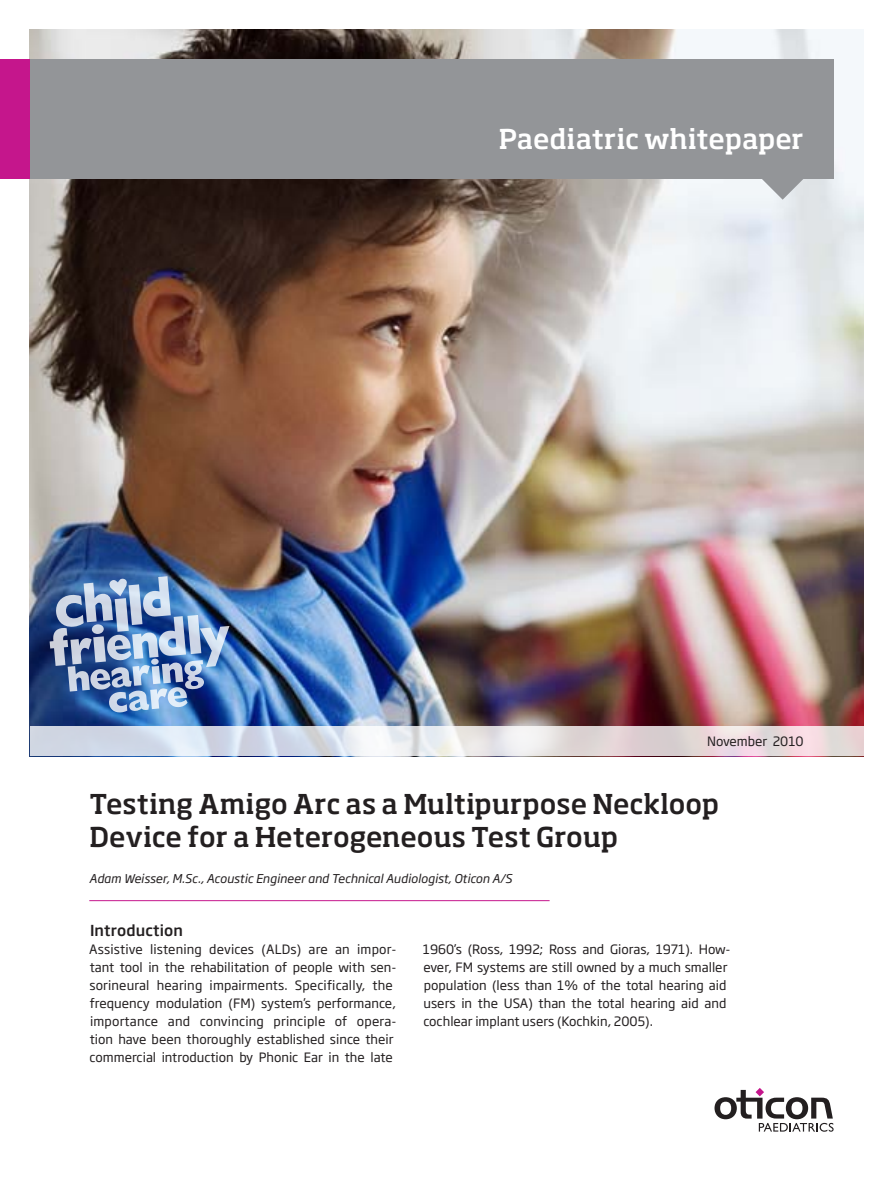
<style>
.page{position:relative;width:893px;height:1191px;background:#fff}
.page>*{position:absolute;margin:0;border:0;box-sizing:border-box;transform-origin:0 0}
.t1{font:500 27px/33px "Soho Pro";letter-spacing:-.005em;color:#231f20}
.t2{font:500 27px "Soho Pro";letter-spacing:-.005em;color:#fff}
.t3{font:500 15px "Soho Gothic Pro";letter-spacing:.005em;color:#231f20}
.t4{font:12.75px/18px "Soho Gothic Pro";color:#231f20}
.t5{font:italic 12px "Soho Gothic Pro";color:#231f20}
</style>
<div class="page">
<img style="left:30px;top:30px;width:833px;height:696px">
<svg style="left:30px;top:726px;width:833px;height:30px;background:#e0dde4"></svg>
<hr style="left:89px;top:900px;width:461px;height:1px;background:#c5168c">
<div style="left:0;top:60px;width:30px;height:119px;background:#c5168c"></div>
<div style="left:30px;top:60px;width:803px;height:119px;background:#939598"></div>
<svg style="left:762px;top:179px;width:42px;height:21px"></svg>
<img style="left:50px;top:576px;width:179px;height:136px">
<svg style="left:714px;top:1088px;width:120px;height:43px"></svg>
<h1 class="t2" style="left:499px;top:120px;width:306px">Paediatric whitepaper</h1>
<p class="t4" style="left:707px;top:732px;width:98px">November 2010</p>
<h1 class="t1" style="left:89px;top:785px;width:631px">Testing Amigo Arc as a Multipurpose Neckloop<br>Device for a Heterogeneous Test Group</h1>
<p class="t5" style="left:89px;top:869px;width:424px">Adam Weisser, M.Sc., Acoustic Engineer and Technical Audiologist, Oticon A/S</p>
<p class="t3" style="left:90px;top:919px;width:94px">Introduction</p>
<p class="t4" style="left:89px;top:940px;width:309px">Assistive listening devices (ALDs) are an impor&shy;tant tool in the rehabilitation of people with sen&shy;sorineural hearing impairments. Specifically, the frequency modulation (FM) system’s performance, importance and convincing principle of opera&shy;tion have been thoroughly established since their commercial introduction by Phonic Ear in the late</p>
<p class="t4" style="left:423px;top:940px;width:309px">1960’s (Ross, 1992; Ross and Gioras, 1971). How&shy;ever, FM systems are still owned by a much smaller population (less than 1% of the total hearing aid users in the USA) than the total hearing aid and cochlear implant users (Kochkin, 2005).</p>
</div>
